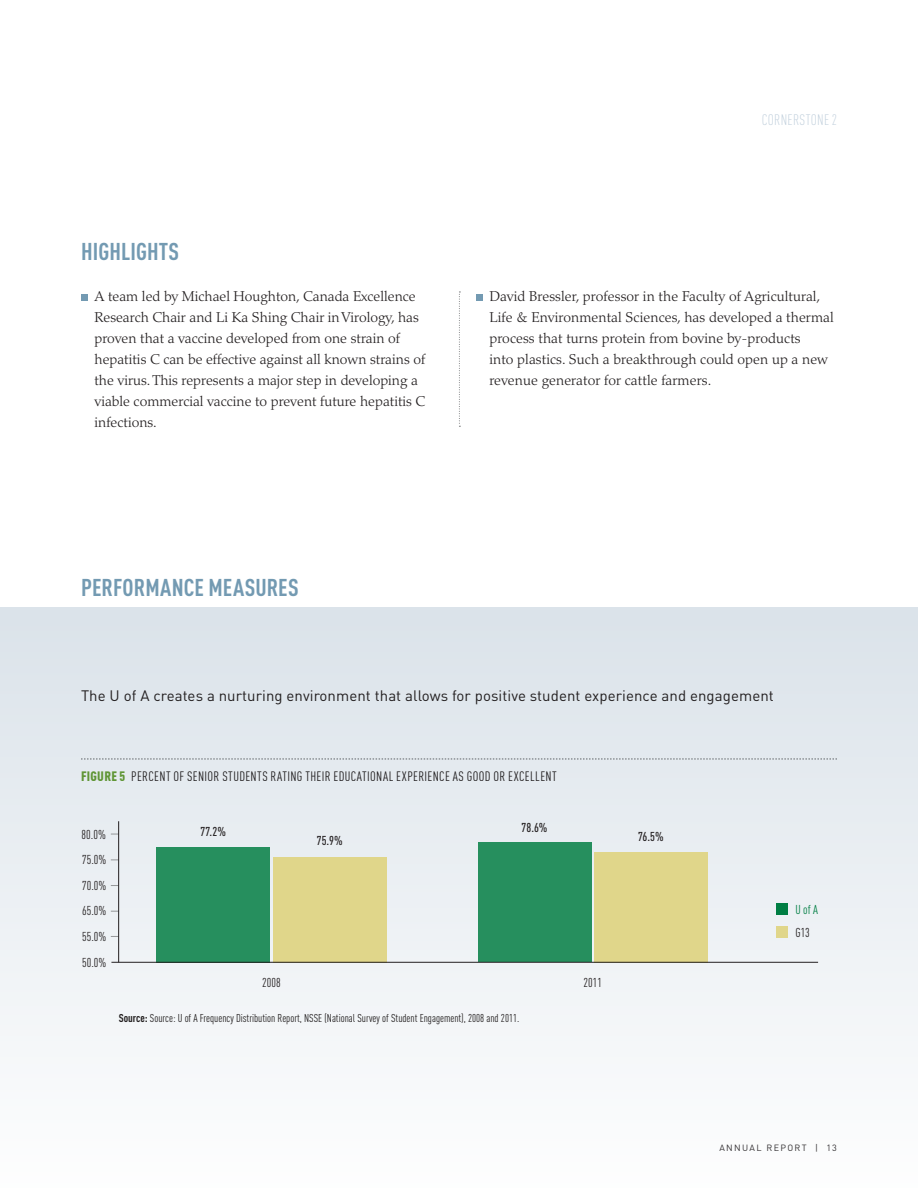
<style>
.page{position:relative;width:918px;height:1188px;background:#fff}
.page>*{position:absolute;margin:0;border:0;box-sizing:border-box;transform-origin:0 0}
.t1{font:700 condensed 24px "DIN Pro";letter-spacing:.005em;color:#739ab2}
.t2{font:15px "DIN Pro";letter-spacing:.005em;color:#231f20}
.t3{font:300 condensed 15px "DIN Pro";color:#bfcedb}
.t4{font:300 14.25px/21px "Palatino LT Std";color:#231f20}
.t5{font:condensed 13.5px "DIN Pro";letter-spacing:.025em;color:#231f20}
.t6{font:condensed 12.75px "DIN Pro";color:#231f20}
.t7{font:500 condensed 12.75px "DIN Pro";letter-spacing:.01em;color:#231f20}
.t8{font:condensed 12.75px "DIN Pro";color:#007e43}
.t9{font:condensed 11.25px "DIN Pro";color:#231f20}
.t10{font:9px "DIN Pro";color:#231f20}
.s1{font-weight:900;color:#6ca43a}
.s2{font-weight:700}
</style>
<div class="page">
<div style="left:0;top:607px;width:918px;height:581px;background:linear-gradient(to bottom,#dae2e9,#fdfdfd)"></div>
<div style="left:81px;top:294px;width:7px;height:7px;background:#739ab2"></div>
<div style="left:476px;top:294px;width:6px;height:7px;background:#739ab2"></div>
<svg style="left:459px;top:292px;width:1px;height:135px"></svg>
<div style="left:478px;top:843px;width:113px;height:119px;background:#268f5e"></div>
<div style="left:594px;top:852px;width:114px;height:110px;background:#e0d68a"></div>
<div style="left:157px;top:847px;width:113px;height:115px;background:#268f5e"></div>
<div style="left:273px;top:857px;width:113px;height:105px;background:#e0d68a"></div>
<div style="left:776px;top:904px;width:12px;height:11px;background:#007e43"></div>
<div style="left:776px;top:926px;width:12px;height:12px;background:#e0d68a"></div>
<svg style="left:81px;top:759px;width:756px;height:1px"></svg>
<hr style="left:118px;top:821px;width:1px;height:141px;background:#231f20">
<hr style="left:111px;top:962px;width:707px;height:1px;background:#231f20">
<p class="t3" style="left:762px;top:111px;width:45px">CORNERSTONE</p>
<p class="t3" style="left:832px;top:111px;width:7px">2</p>
<h1 class="t1" style="left:81px;top:237px;width:100px">HIGHLIGHTS</h1>
<p class="t4" style="left:95px;top:286px;width:332px">A team led by Michael Houghton, Canada Excellence Research Chair and Li Ka Shing Chair in Virology, has proven that a vaccine developed from one strain of hepatitis C can be effective against all known strains of the virus. This represents a major step in developing a viable commercial vaccine to prevent future hepatitis C infections.</p>
<p class="t4" style="left:489px;top:286px;width:346px">David Bressler, professor in the Faculty of Agricultural, Life &amp; Environmental Sciences, has developed a thermal process that turns protein from bovine by-products<br>into plastics. Such a breakthrough could open up a new revenue generator for cattle farmers.</p>
<h1 class="t1" style="left:81px;top:573px;width:219px">PERFORMANCE MEASURES</h1>
<p class="t2" style="left:81px;top:686px;width:694px">The U of A creates a nurturing environment that allows for positive student experience and engagement</p>
<p class="t5" style="left:81px;top:768px;width:477px"><span class="s1">FIGURE 5</span> PERCENT OF SENIOR STUDENTS RATING THEIR EDUCATIONAL EXPERIENCE AS GOOD OR EXCELLENT</p>
<p class="t6" style="left:82px;top:827px;width:26px">80 .0%</p>
<p class="t6" style="left:82px;top:852px;width:26px">75 .0%</p>
<p class="t6" style="left:82px;top:878px;width:26px">70 .0%</p>
<p class="t6" style="left:82px;top:904px;width:26px">65 .0%</p>
<p class="t6" style="left:82px;top:929px;width:26px">55 .0%</p>
<p class="t6" style="left:82px;top:955px;width:26px">50 .0%</p>
<p class="t7" style="left:201px;top:824px;width:27px">77.2%</p>
<p class="t7" style="left:317px;top:833px;width:27px">75.9%</p>
<p class="t7" style="left:522px;top:820px;width:27px">78.6%</p>
<p class="t6" style="left:262px;top:975px;width:20px">2008</p>
<p class="t6" style="left:584px;top:975px;width:20px">2011</p>
<p class="t9" style="left:119px;top:1012px;width:402px"><span class="s2">SOURCE:</span> Source: U of A frequency distribution Report, nSSe (national Survey of Student engagement), 2008 and 2011 .</p>
<p class="t7" style="left:638px;top:829px;width:27px">76.5%</p>
<p class="t8" style="left:796px;top:902px;width:24px">U of A</p>
<p class="t6" style="left:796px;top:925px;width:16px">g13</p>
<p class="t10" style="left:719px;top:1141px;width:8px">annual</p>
<p class="t10" style="left:766px;top:1141px;width:29px">report</p>
<p class="t10" style="left:815px;top:1141px;width:23px">| 13</p>
</div>
